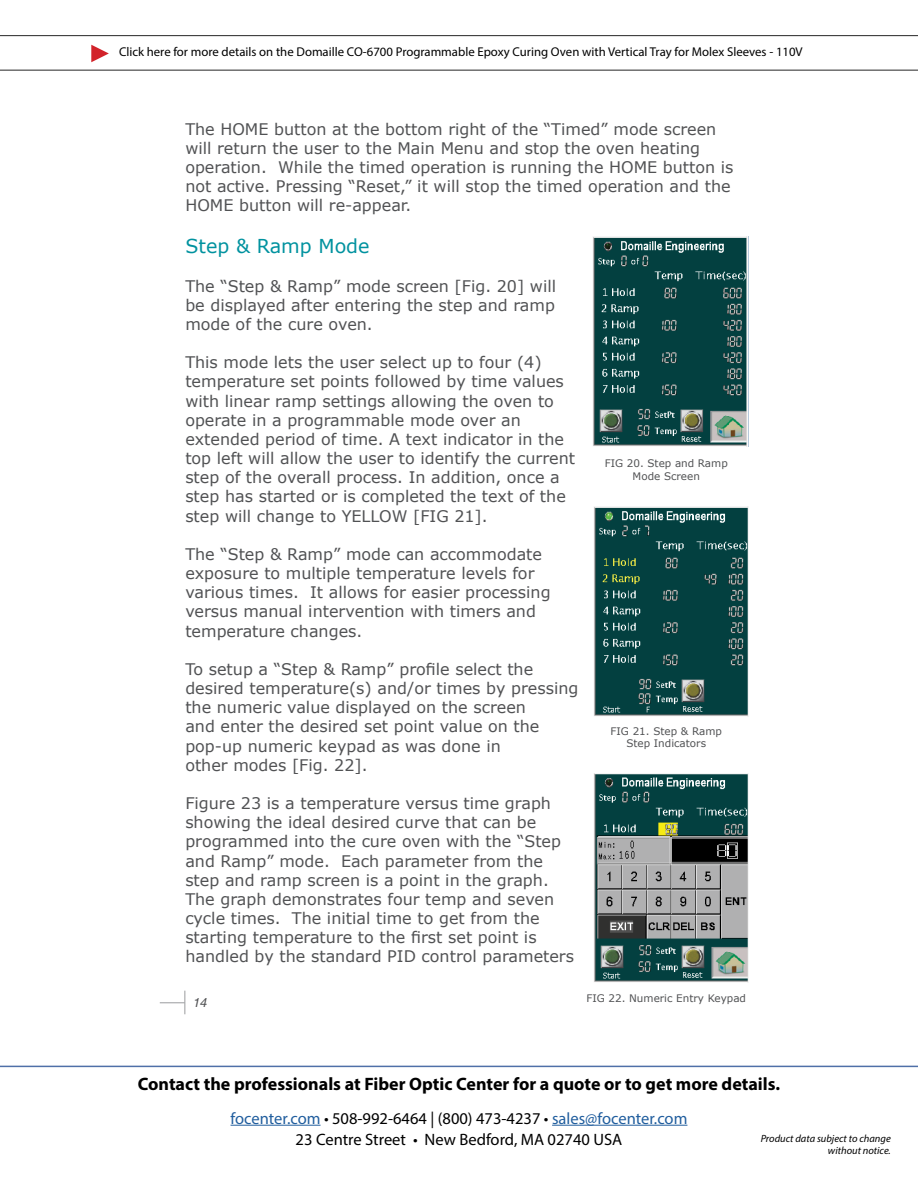
<style>
.page{position:relative;width:918px;height:1188px;background:#fff}
.page>*{position:absolute;margin:0;border:0;box-sizing:border-box;transform-origin:0 0}
.t1{font:19.2px "Verdana";color:#00929f}
.t2{font:700 18px "Myriad Pro";color:#000}
.t3{font:16.5px "Myriad Pro";color:#215e9e}
.t4{font:16.5px "Myriad Pro";color:#000}
.t5{font:15.9px/19.2px "Verdana";color:#515254}
.t6{font:12.75px "Myriad Pro";color:#000}
.t7{font:italic 12.75px "Helvetica";color:#515254}
.t8{font:italic 10.5px/12.6px "Myriad Pro";color:#000;text-align:right}
.t9{font:10.35px/12.5px "Verdana";color:#515254;text-align:center}
.s1{color:#000}
</style>
<div class="page">
<hr style="left:231px;top:1125px;width:90px;height:1px;background:#215e9e">
<hr style="left:552px;top:1125px;width:135px;height:1px;background:#215e9e">
<hr style="left:0;top:1066px;width:918px;height:1px;background:#4f70a8">
<hr style="left:0;top:70px;width:918px;height:1px;background:#262626">
<svg style="left:91px;top:45px;width:18px;height:17px"></svg>
<hr style="left:0;top:35px;width:918px;height:1px;background:#262626">
<img style="left:593px;top:236px;width:154px;height:210px">
<img style="left:594px;top:506px;width:154px;height:211px">
<img style="left:594px;top:774px;width:154px;height:209px">
<svg style="left:160px;top:991px;width:25px;height:23px"></svg>
<p class="t6" style="left:119px;top:44px;width:685px">Click here for more details on the Domaille CO-6700 Programmable Epoxy Curing Oven with Vertical Tray for Molex Sleeves - 110V</p>
<p class="t5" style="left:185px;top:119px;width:550px">The HOME button at the bottom right of the “Timed” mode screen will return the user to the Main Menu and stop the oven heating operation. While the timed operation is running the HOME button is not active. Pressing “Reset,” it will stop the timed operation and the HOME button will re-appear.</p>
<p class="t1" style="left:185px;top:234px;width:186px">Step &amp; Ramp Mode</p>
<p class="t5" style="left:185px;top:277px;width:372px;text-align:justify">The “Step &amp; Ramp” mode screen [Fig. 20] will be displayed after entering the step and ramp mode of the cure oven.</p>
<p class="t5" style="left:185px;top:353px;width:391px">This mode lets the user select up to four (4) temperature set points followed by time values with linear ramp settings allowing the oven to operate in a programmable mode over an extended period of time. A text indicator in the top left will allow the user to identify the current step of the overall process. In addition, once a step has started or is completed the text of the step will change to YELLOW [FIG 21].</p>
<p class="t5" style="left:185px;top:545px;width:367px">The “Step &amp; Ramp” mode can accommodate exposure to multiple temperature levels for various times. It allows for easier processing versus manual intervention with timers and temperature changes.</p>
<p class="t5" style="left:185px;top:660px;width:395px">To setup a “Step &amp; Ramp” profile select the desired temperature(s) and/or times by pressing the numeric value displayed on the screen<br>and enter the desired set point value on the pop-up numeric keypad as was done in<br>other modes [Fig. 22].</p>
<p class="t5" style="left:185px;top:794px;width:390px">Figure 23 is a temperature versus time graph showing the ideal desired curve that can be programmed into the cure oven with the “Step and Ramp” mode. Each parameter from the step and ramp screen is a point in the graph.<br>The graph demonstrates four temp and seven cycle times. The initial time to get from the starting temperature to the first set point is handled by the standard PID control parameters</p>
<p class="t9" style="left:605px;top:457px;width:125px">FIG 20. Step and Ramp<br>Mode Screen</p>
<p class="t9" style="left:611px;top:725px;width:113px">FIG 21. Step &amp; Ramp<br>Step Indicators</p>
<p class="t7" style="left:192px;top:993px;width:16px">14</p>
<p class="t9" style="left:586px;top:992px;width:161px">FIG 22. Numeric Entry Keypad</p>
<p class="t2" style="left:138px;top:1072px;width:644px">Contact the professionals at Fiber Optic Center for a quote or to get more details.</p>
<p class="t3" style="left:231px;top:1108px;width:458px">focenter.com <span class="s1">• 508-992-6464 | (800) 473-4237 •</span> sales@focenter.com</p>
<p class="t4" style="left:296px;top:1129px;width:328px">23 Centre Street • New Bedford, MA 02740 USA</p>
<p class="t8" style="left:761px;top:1132px;width:132px">Product data subject to change without notice.</p>
</div>
